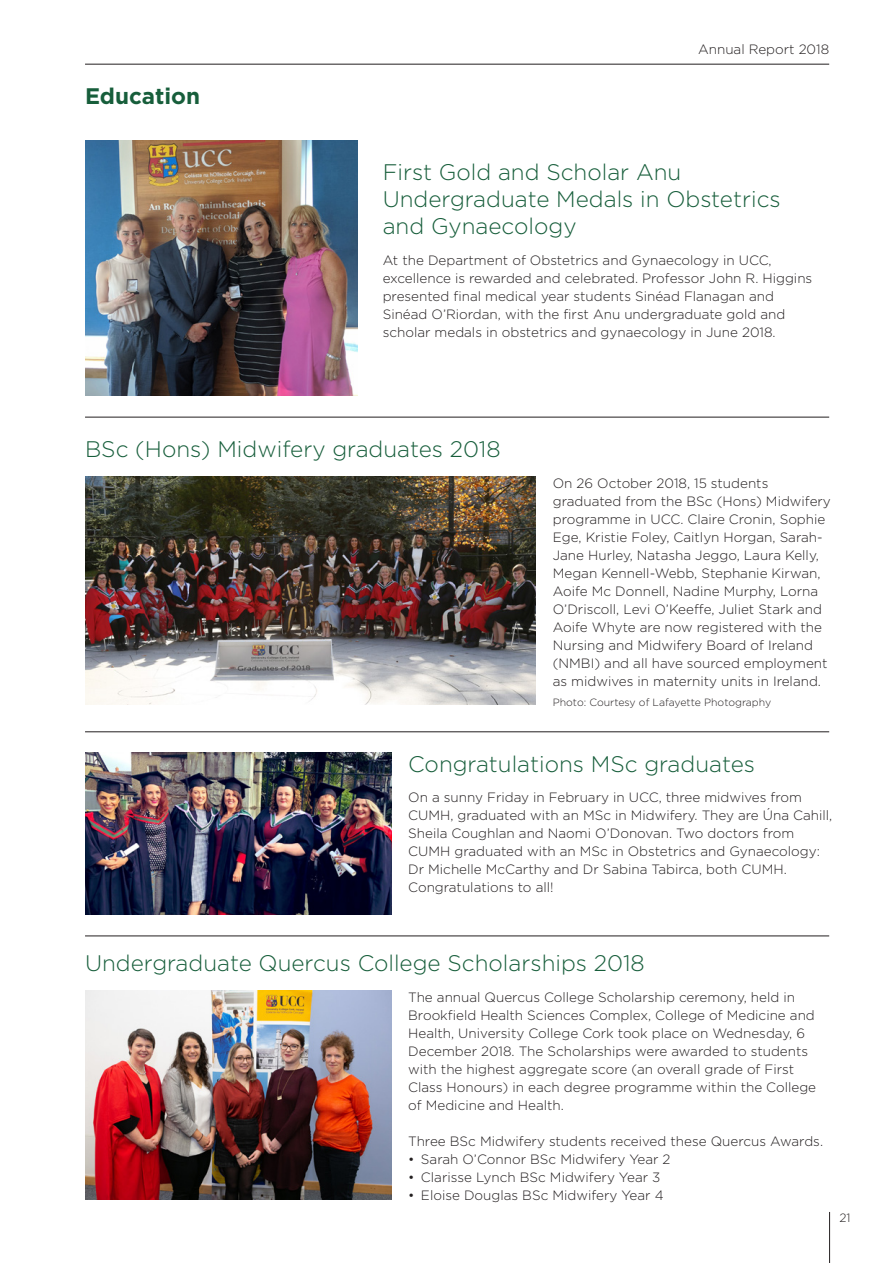
<style>
.page{position:relative;width:893px;height:1263px;background:#fff}
.page>*{position:absolute;margin:0;border:0;box-sizing:border-box;transform-origin:0 0}
.t1{font:300 22.5px/27px "Gotham";color:#175e3b}
.t2{font:700 22.5px "Gotham";color:#175e3b}
.t3{font:300 13.5px/18px "Gotham";color:#231f20}
.t4{font:300 12px "Gotham";color:#231f20}
.t5{font:300 10.5px "Gotham";color:#231f20}
</style>
<div class="page">
<hr style="left:85px;top:64px;width:744px;height:1px;background:#231f20">
<hr style="left:829px;top:1212px;width:1px;height:51px;background:#231f20">
<img style="left:85px;top:476px;width:451px;height:228px">
<img style="left:85px;top:753px;width:306px;height:161px">
<img style="left:85px;top:991px;width:306px;height:208px">
<hr style="left:85px;top:935px;width:744px;height:1px;background:#231f20">
<hr style="left:85px;top:731px;width:744px;height:1px;background:#231f20">
<hr style="left:85px;top:417px;width:744px;height:1px;background:#231f20">
<img style="left:85px;top:140px;width:272px;height:255px">
<h1 class="t2" style="left:85px;top:83px;width:117px">Education</h1>
<p class="t3" style="left:698px;top:40px;width:133px">Annual Report 2018</p>
<h1 class="t1" style="left:383px;top:159px;width:400px">First Gold and Scholar Anu<br>Undergraduate Medals in Obstetrics and Gynaecology</h1>
<p class="t3" style="left:383px;top:251px;width:431px">At the Department of Obstetrics and Gynaecology in UCC, excellence is rewarded and celebrated. Professor John R. Higgins presented final medical year students Sinéad Flanagan and Sinéad O’Riordan, with the first Anu undergraduate gold and scholar medals in obstetrics and gynaecology in June 2018.</p>
<h1 class="t1" style="left:85px;top:435px;width:417px">BSc (Hons) Midwifery graduates 2018</h1>
<p class="t3" style="left:553px;top:474px;width:280px">On 26 October 2018, 15 students graduated from the BSc (Hons) Midwifery programme in UCC. Claire Cronin, Sophie Ege, Kristie Foley, Caitlyn Horgan, Sarah-Jane Hurley, Natasha Jeggo, Laura Kelly, Megan Kennell-Webb, Stephanie Kirwan, Aoife Mc Donnell, Nadine Murphy, Lorna O’Driscoll, Levi O’Keeffe, Juliet Stark and Aoife Whyte are now registered with the Nursing and Midwifery Board of Ireland (NMBI) and all have sourced employment as midwives in maternity units in Ireland.</p>
<p class="t5" style="left:553px;top:697px;width:220px">Photo: Courtesy of Lafayette Photography</p>
<h1 class="t1" style="left:408px;top:750px;width:348px">Congratulations MSc graduates</h1>
<p class="t3" style="left:408px;top:788px;width:426px">On a sunny Friday in February in UCC, three midwives from CUMH, graduated with an MSc in Midwifery. They are Úna Cahill, Sheila Coughlan and Naomi O’Donovan. Two doctors from CUMH graduated with an MSc in Obstetrics and Gynaecology:<br>Dr Michelle McCarthy and Dr Sabina Tabirca, both CUMH.<br>Congratulations to all!</p>
<h1 class="t1" style="left:85px;top:949px;width:561px">Undergraduate Quercus College Scholarships 2018</h1>
<p class="t3" style="left:408px;top:988px;width:409px">The annual Quercus College Scholarship ceremony, held in Brookfield Health Sciences Complex, College of Medicine and Health, University College Cork took place on Wednesday, 6<br>December 2018. The Scholarships were awarded to students with the highest aggregate score (an overall grade of First Class Honours) in each degree programme within the College of Medicine and Health.</p>
<p class="t3" style="left:408px;top:1132px;width:416px">Three BSc Midwifery students received these Quercus Awards.</p>
<p class="t3" style="left:408px;top:1150px;width:264px">• Sarah O’Connor BSc Midwifery Year 2</p>
<p class="t3" style="left:408px;top:1168px;width:254px">• Clarisse Lynch BSc Midwifery Year 3</p>
<p class="t3" style="left:408px;top:1186px;width:257px">• Eloise Douglas BSc Midwifery Year 4</p>
<p class="t4" style="left:839px;top:1211px;width:13px">21</p>
</div>
